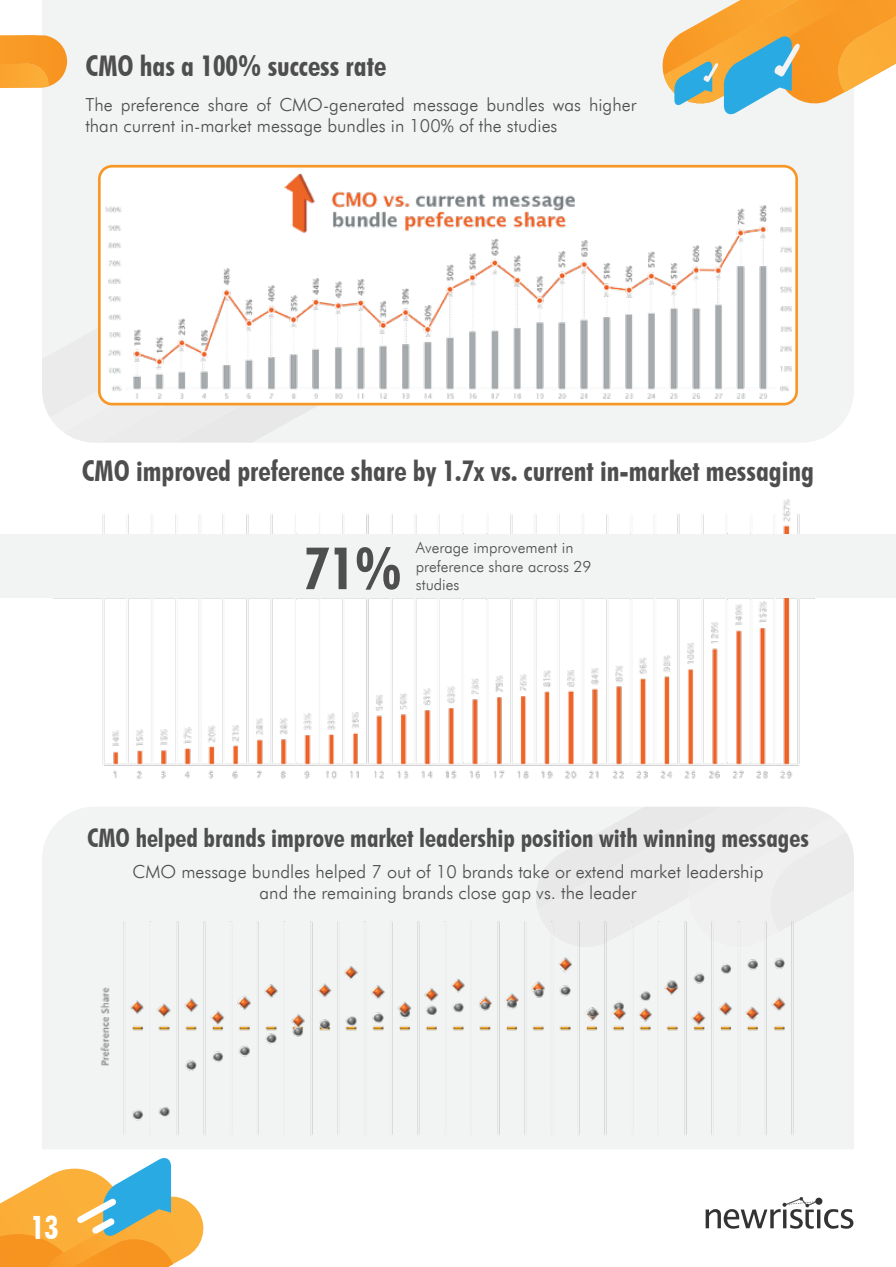
<style>
.page{position:relative;width:896px;height:1267px;background:#fff}
.page>*{position:absolute;margin:0;border:0;box-sizing:border-box;transform-origin:0 0}
.t1{font:700 condensed 58.2px "Futura BT";color:#4e4e4f}
.t2{font:700 condensed 32.1px "Futura BT";color:#fff}
.t3{font:700 condensed 28.5px "Futura BT";color:#4e4e4f}
.t4{font:700 condensed 25.5px "Futura BT";color:#4e4e4f}
.t5{font:300 18px/21.6px "Futura BT";color:#4e4e4f}
.t6{font:300 15.45px/18.6px "Futura BT";color:#4e4e4f}
</style>
<div class="page">
<div style="left:42px;top:0;width:812px;height:442px;background:#f2f3f3"></div>
<div style="left:42px;top:302px;width:318px;height:141px;background:#edebeb"></div>
<div style="left:42px;top:808px;width:812px;height:341px;background:#f2f3f3"></div>
<svg style="left:705px;top:1197px;width:148px;height:32px"></svg>
<svg style="left:659px;top:0;width:237px;height:115px"></svg>
<svg style="left:0;top:35px;width:67px;height:53px;background:#f8a53b"></svg>
<svg style="left:0;top:1158px;width:204px;height:109px"></svg>
<div style="left:99px;top:166px;width:697px;height:238px;background:#fff;border-radius:13px"></div>
<img style="left:103px;top:174px;width:689px;height:230px">
<div style="left:98px;top:165px;width:700px;height:240px;border:3px solid #f89723;border-radius:13px"></div>
<img style="left:53px;top:499px;width:761px;height:316px">
<div style="left:0;top:534px;width:896px;height:63px;background:#f2f3f3"></div>
<img style="left:96px;top:914px;width:704px;height:228px">
<h3 class="t3" style="left:85px;top:49px;width:302px">CMO has a 100% success rate</h3>
<p class="t5" style="left:85px;top:93px;width:552px">The preference share of CMO-generated message bundles was higher than current in-market message bundles in 100% of the studies</p>
<h3 class="t3" style="left:82px;top:454px;width:734px">CMO improved preference share by 1.7x vs. current in-market messaging</h3>
<h1 class="t1" style="left:303px;top:533px;width:100px">71%</h1>
<p class="t6" style="left:416px;top:538px;width:177px">Average improvement in preference share across 29 studies</p>
<h3 class="t4" style="left:87px;top:822px;width:723px">CMO helped brands improve market leadership position with winning messages</h3>
<p class="t5" style="left:132px;top:860px;width:632px;text-align:center">CMO message bundles helped 7 out of 10 brands take or extend market leadership and the remaining brands close gap vs. the leader</p>
<h2 class="t2" style="left:30px;top:1208px;width:30px">13</h2>
</div>
